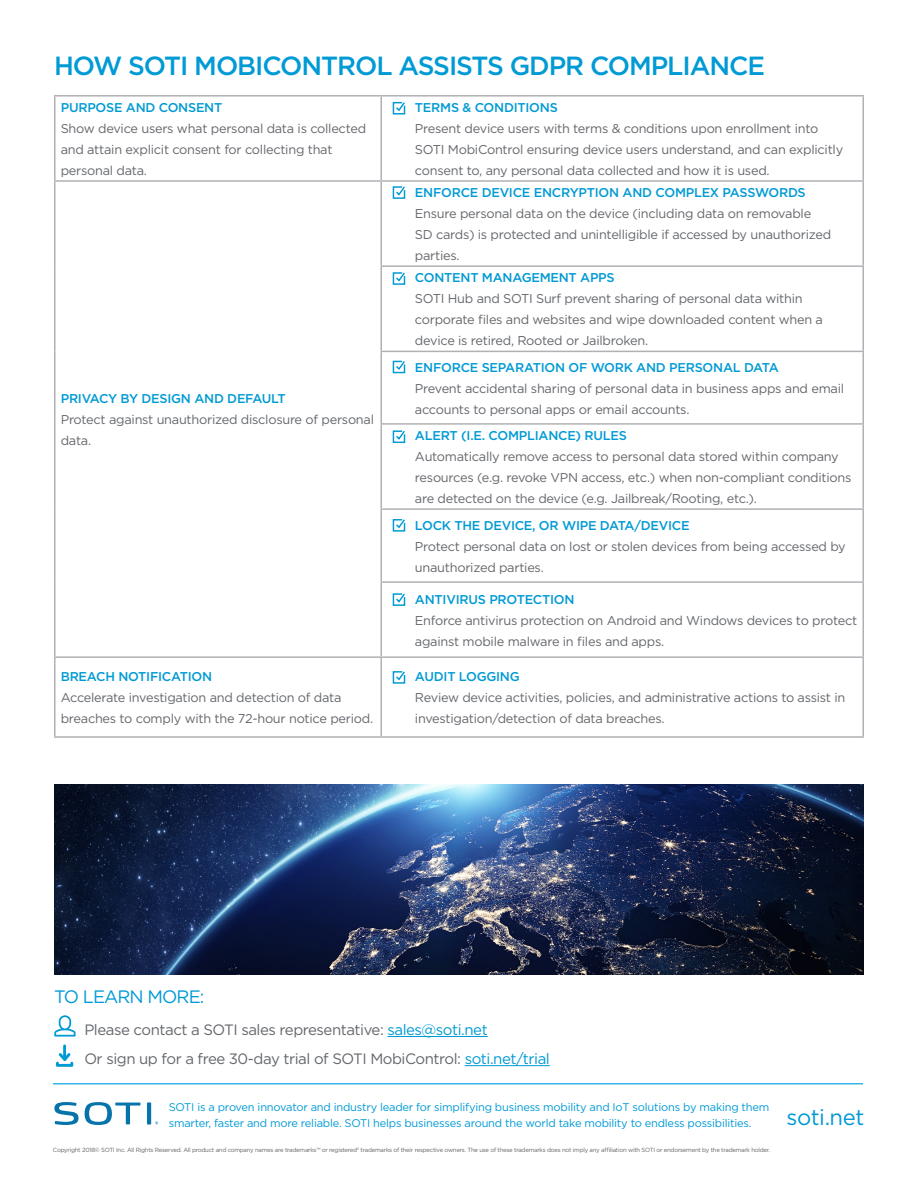
<style>
.page{position:relative;width:918px;height:1188px;background:#fff}
.page>*{position:absolute;margin:0;border:0;box-sizing:border-box;transform-origin:0 0}
.t1{font:500 26.25px "Gotham";letter-spacing:-.04em;color:#009ad4}
.t2{font:22.05px "Gotham";letter-spacing:-.02em;color:#009ad4}
.Bullets_2_-smaller_t{font:18px "Gotham";letter-spacing:-.05em;color:#009ad4}
.Bullets_2_-smaller_t-2{font:15px "Gotham";letter-spacing:-.03em;color:#63666b}
.t3{font:12.75px/21px "Gotham";letter-spacing:-.02em;color:#63666b}
.t4{font:500 12.75px "Gotham";letter-spacing:-.02em;color:#009ad4}
.t5{font:11.1px/15.6px "Gotham";letter-spacing:-.02em;color:#009ad4}
.t6{font:6px "Gotham";letter-spacing:-.04em;color:#62656a}
.s1{color:#009ad4}
</style>
<div class="page">
<hr style="left:54px;top:95px;width:327px;height:2px;background:#b0b1b5">
<hr style="left:54px;top:97px;width:2px;height:83px;background:#b0b1b5">
<hr style="left:381px;top:95px;width:483px;height:2px;background:#b0b1b5">
<hr style="left:380px;top:97px;width:2px;height:83px;background:#b0b1b5">
<hr style="left:862px;top:97px;width:2px;height:83px;background:#b0b1b5">
<hr style="left:54px;top:180px;width:327px;height:2px;background:#b0b1b5">
<hr style="left:54px;top:182px;width:2px;height:84px;background:#b0b1b5">
<hr style="left:381px;top:180px;width:483px;height:2px;background:#b0b1b5">
<hr style="left:380px;top:182px;width:2px;height:83px;background:#b0b1b5">
<hr style="left:862px;top:182px;width:2px;height:83px;background:#b0b1b5">
<hr style="left:54px;top:266px;width:2px;height:85px;background:#b0b1b5">
<hr style="left:380px;top:265px;width:484px;height:2px;background:#b0b1b5">
<hr style="left:380px;top:267px;width:2px;height:84px;background:#b0b1b5">
<hr style="left:862px;top:267px;width:2px;height:84px;background:#b0b1b5">
<hr style="left:54px;top:351px;width:2px;height:73px;background:#b0b1b5">
<hr style="left:380px;top:351px;width:484px;height:1px;background:#b0b1b5">
<hr style="left:380px;top:352px;width:2px;height:71px;background:#b0b1b5">
<hr style="left:862px;top:352px;width:2px;height:71px;background:#b0b1b5">
<hr style="left:54px;top:424px;width:2px;height:85px;background:#b0b1b5">
<hr style="left:380px;top:423px;width:484px;height:2px;background:#b0b1b5">
<hr style="left:380px;top:425px;width:2px;height:83px;background:#b0b1b5">
<hr style="left:862px;top:425px;width:2px;height:83px;background:#b0b1b5">
<hr style="left:54px;top:509px;width:2px;height:73px;background:#b0b1b5">
<hr style="left:380px;top:508px;width:484px;height:2px;background:#b0b1b5">
<hr style="left:380px;top:510px;width:2px;height:71px;background:#b0b1b5">
<hr style="left:862px;top:510px;width:2px;height:71px;background:#b0b1b5">
<hr style="left:54px;top:582px;width:2px;height:74px;background:#b0b1b5">
<hr style="left:380px;top:581px;width:484px;height:2px;background:#b0b1b5">
<hr style="left:380px;top:583px;width:2px;height:73px;background:#b0b1b5">
<hr style="left:862px;top:583px;width:2px;height:73px;background:#b0b1b5">
<hr style="left:54px;top:656px;width:327px;height:2px;background:#b0b1b5">
<hr style="left:54px;top:658px;width:2px;height:78px;background:#b0b1b5">
<hr style="left:381px;top:656px;width:483px;height:2px;background:#b0b1b5">
<hr style="left:380px;top:658px;width:2px;height:78px;background:#b0b1b5">
<hr style="left:862px;top:658px;width:2px;height:78px;background:#b0b1b5">
<hr style="left:54px;top:736px;width:327px;height:2px;background:#b0b1b5">
<hr style="left:381px;top:736px;width:483px;height:2px;background:#b0b1b5">
<svg style="left:392px;top:101px;width:14px;height:14px"></svg>
<svg style="left:392px;top:186px;width:14px;height:13px"></svg>
<svg style="left:392px;top:272px;width:14px;height:13px"></svg>
<svg style="left:392px;top:360px;width:14px;height:14px"></svg>
<svg style="left:392px;top:430px;width:14px;height:13px"></svg>
<svg style="left:392px;top:519px;width:14px;height:13px"></svg>
<svg style="left:392px;top:593px;width:14px;height:13px"></svg>
<svg style="left:392px;top:671px;width:14px;height:13px"></svg>
<svg style="left:56px;top:1044px;width:17px;height:23px"></svg>
<hr style="left:465px;top:1065px;width:85px;height:1px;background:#009ad4">
<hr style="left:387px;top:1036px;width:101px;height:1px;background:#009ad4">
<svg style="left:54px;top:1015px;width:22px;height:22px"></svg>
<hr style="left:53px;top:1083px;width:810px;height:1px;background:#30b7ea">
<svg style="left:85px;top:1102px;width:55px;height:23px"></svg>
<hr style="left:147px;top:1102px;width:4px;height:23px;background:#0674ab">
<svg style="left:54px;top:1102px;width:25px;height:23px"></svg>
<svg style="left:155px;top:1121px;width:3px;height:4px"></svg>
<img style="left:54px;top:784px;width:810px;height:190px">
<p class="t1" style="left:54px;top:49px;width:713px">HOW SOTI MOBICONTROL ASSISTS GDPR COMPLIANCE</p>
<p class="t4" style="left:61px;top:99px;width:163px">PURPOSE AND CONSENT</p>
<p class="t3" style="left:61px;top:118px;width:307px">Show device users what personal data is collected and attain explicit consent for collecting that personal data.</p>
<p class="t4" style="left:415px;top:99px;width:144px">TERMS &amp; CONDITIONS</p>
<p class="t3" style="left:415px;top:118px;width:430px">Present device users with terms &amp; conditions upon enrollment into<br>SOTI MobiControl ensuring device users understand, and can explicitly consent to, any personal data collected and how it is used.</p>
<p class="t4" style="left:61px;top:390px;width:227px">PRIVACY BY DESIGN AND DEFAULT</p>
<p class="t3" style="left:61px;top:409px;width:315px">Protect against unauthorized disclosure of personal data.</p>
<p class="t4" style="left:61px;top:668px;width:153px">BREACH NOTIFICATION</p>
<p class="t3" style="left:61px;top:687px;width:314px">Accelerate investigation and detection of data breaches to comply with the 72-hour notice period.</p>
<p class="t4" style="left:415px;top:184px;width:392px">ENFORCE DEVICE ENCRYPTION AND COMPLEX PASSWORDS</p>
<p class="t3" style="left:415px;top:203px;width:418px">Ensure personal data on the device (including data on removable<br>SD cards) is protected and unintelligible if accessed by unauthorized parties.</p>
<p class="t4" style="left:415px;top:270px;width:201px">CONTENT MANAGEMENT APPS</p>
<p class="t3" style="left:415px;top:288px;width:409px">SOTI Hub and SOTI Surf prevent sharing of personal data within corporate files and websites and wipe downloaded content when a device is retired, Rooted or Jailbroken.</p>
<p class="t4" style="left:415px;top:359px;width:365px">ENFORCE SEPARATION OF WORK AND PERSONAL DATA</p>
<p class="t3" style="left:415px;top:377px;width:431px">Prevent accidental sharing of personal data in business apps and email accounts to personal apps or email accounts.</p>
<p class="t4" style="left:415px;top:427px;width:214px">ALERT (I.E. COMPLIANCE) RULES</p>
<p class="t3" style="left:415px;top:446px;width:438px">Automatically remove access to personal data stored within company resources (e.g. revoke VPN access, etc.) when non-compliant conditions are detected on the device (e.g. Jailbreak/Rooting, etc.).</p>
<p class="t4" style="left:415px;top:517px;width:276px">LOCK THE DEVICE, OR WIPE DATA/DEVICE</p>
<p class="t3" style="left:415px;top:535px;width:432px">Protect personal data on lost or stolen devices from being accessed by unauthorized parties.</p>
<p class="t4" style="left:415px;top:591px;width:161px">ANTIVIRUS PROTECTION</p>
<p class="t3" style="left:415px;top:609px;width:444px">Enforce antivirus protection on Android and Windows devices to protect against mobile malware in files and apps.</p>
<p class="t4" style="left:415px;top:668px;width:106px">AUDIT LOGGING</p>
<p class="t3" style="left:415px;top:687px;width:432px">Review device activities, policies, and administrative actions to assist in investigation/detection of data breaches.</p>
<p class="Bullets_2_-smaller_t" style="left:54px;top:985px;width:152px">TO LEARN MORE:</p>
<p class="Bullets_2_-smaller_t-2" style="left:84px;top:1020px;width:405px">Please contact a SOTI sales representative: <span class="s1">sales@soti.net</span></p>
<p class="Bullets_2_-smaller_t-2" style="left:84px;top:1049px;width:467px">Or sign up for a free 30-day trial of SOTI MobiControl: <span class="s1">soti.net/trial</span></p>
<p class="t5" style="left:169px;top:1099px;width:602px">SOTI is a proven innovator and industry leader for simplifying business mobility and IoT solutions by making them smarter, faster and more reliable. SOTI helps businesses around the world take mobility to endless possibilities.</p>
<p class="t6" style="left:53px;top:1146px;width:719px">Copyright 2018© SOTI Inc. All Rights Reserved. All product and company names are trademarks™ or registered® trademarks of their respective owners. The use of these trademarks does not imply any affiliation with SOTI or endorsement by the trademark holder.</p>
<p class="t2" style="left:786px;top:1103px;width:79px">soti.net</p>
</div>
